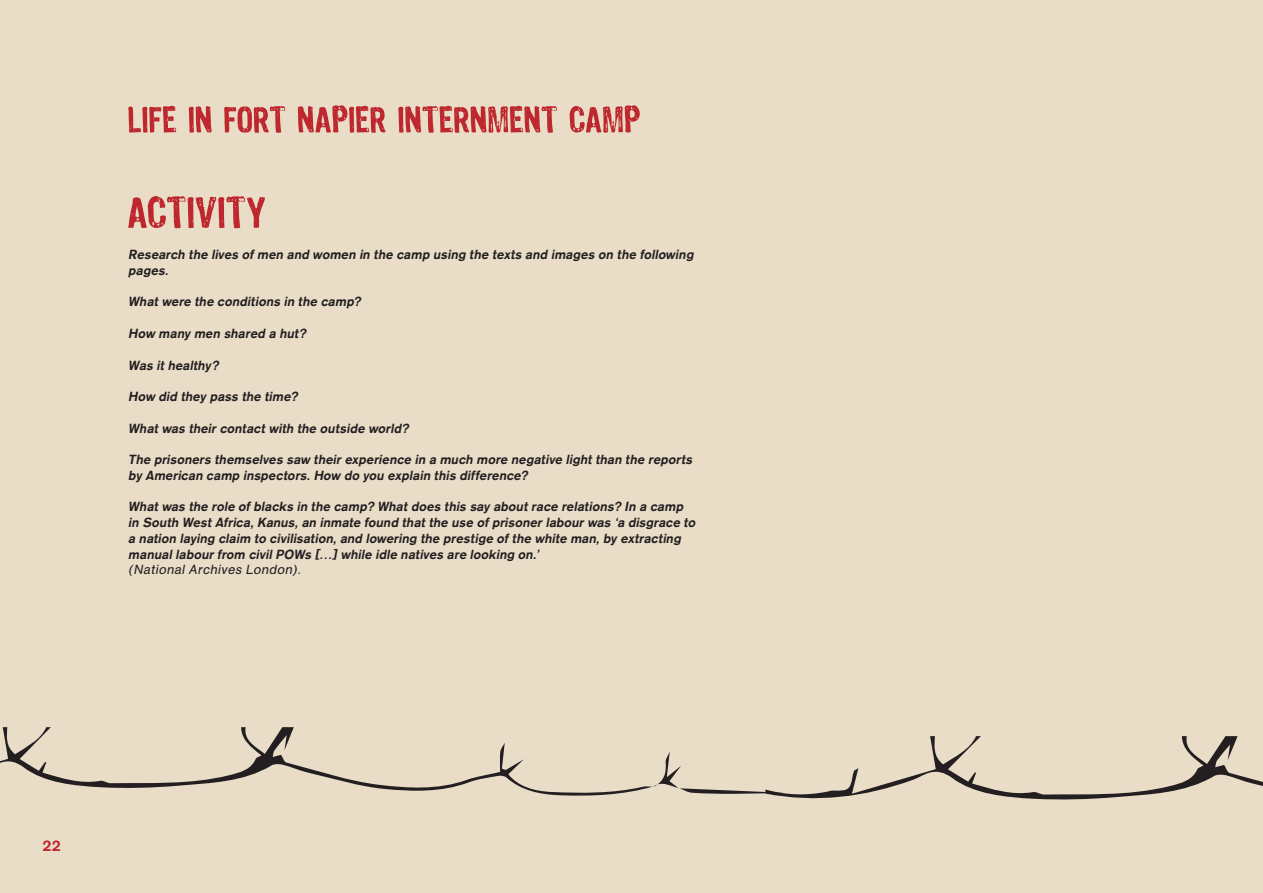
<style>
.page{position:relative;width:1263px;height:893px;background:#e9ddc8}
.page>*{position:absolute;margin:0;border:0;box-sizing:border-box;transform-origin:0 0}
.t1{font:500 15px "AG Old Face BQ";color:#be272d}
.t2{font:italic 500 13.2px/15.8px "AG Old Face BQ";color:#231f20}
.t3{font:italic 13.2px "AG Book BQ";color:#231f20}
</style>
<div class="page">
<svg style="left:0;top:727px;width:654px;height:69px"></svg>
<svg style="left:654px;top:736px;width:609px;height:64px"></svg>
<svg style="left:128px;top:196px;width:137px;height:32px"></svg>
<svg style="left:128px;top:105px;width:512px;height:28px"></svg>
<p class="t2" style="left:128px;top:247px;width:569px">Research the lives of men and women in the camp using the texts and images on the following pages.</p>
<p class="t2" style="left:128px;top:294px;width:237px">What were the conditions in the camp?</p>
<p class="t2" style="left:128px;top:325px;width:182px">How many men shared a hut?</p>
<p class="t2" style="left:128px;top:357px;width:94px">Was it healthy?</p>
<p class="t2" style="left:128px;top:388px;width:174px">How did they pass the time?</p>
<p class="t2" style="left:128px;top:420px;width:285px">What was their contact with the outside world?</p>
<p class="t2" style="left:128px;top:451px;width:568px">The prisoners themselves saw their experience in a much more negative light than the reports by American camp inspectors. How do you explain this difference?</p>
<p class="t2" style="left:128px;top:499px;width:571px">What was the role of blacks in the camp? What does this say about race relations? In a camp in South West Africa, Kanus, an inmate found that the use of prisoner labour was ‘a disgrace to a nation laying claim to civilisation, and lowering the prestige of the white man, by extracting manual labour from civil POWs […] while idle natives are looking on.’</p>
<p class="t3" style="left:128px;top:562px;width:176px">(National Archives London).</p>
<p class="t1" style="left:43px;top:836px;width:20px">22</p>
</div>
